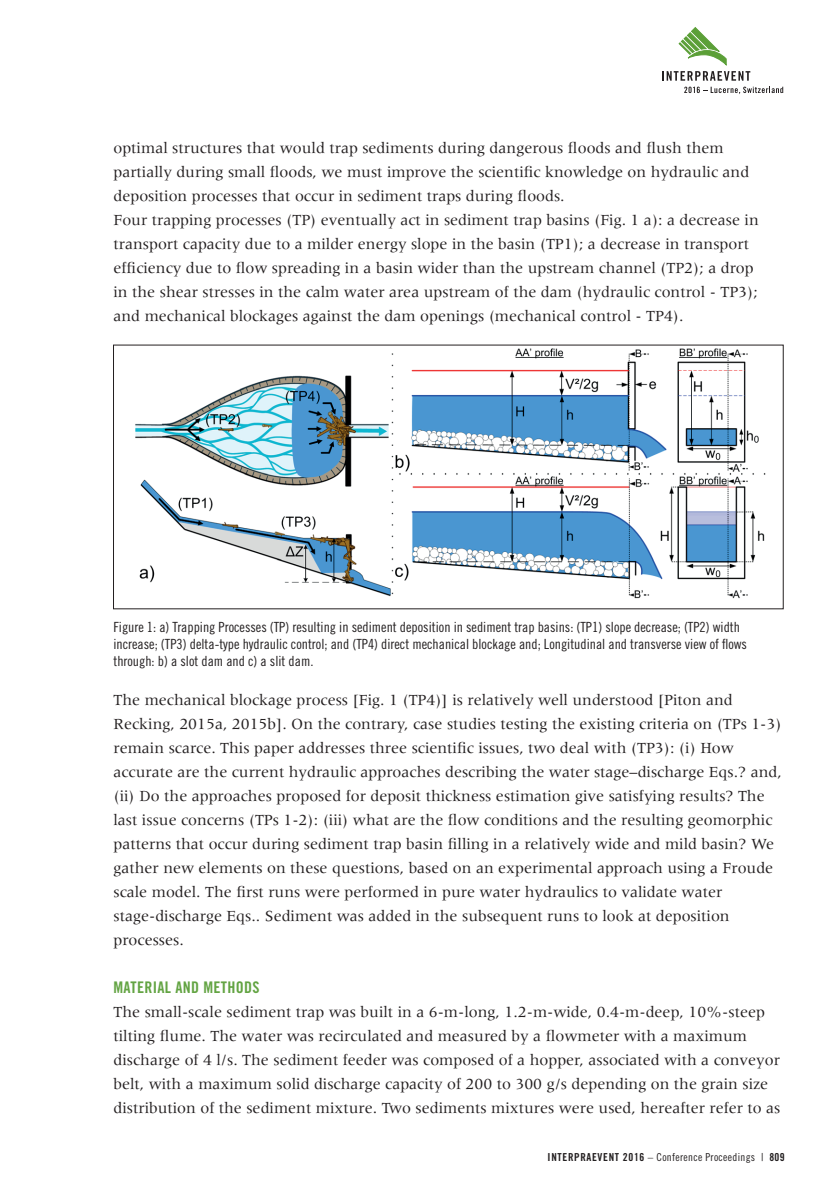
<style>
.page{position:relative;width:840px;height:1191px;background:#fff}
.page>*{position:absolute;margin:0;border:0;box-sizing:border-box;transform-origin:0 0}
.t1{font:16px/24px "Meridien LT Std";color:#231f20}
.t2{font:16px "Trade Gothic LT Std Bd Cn 20";letter-spacing:.02em;color:#63a443}
.t3{font:14px/17px "Trade Gothic LT Std Cn 18";color:#231f20}
.t4{font:11px "Trade Gothic LT Std Cn 18";letter-spacing:.03em;color:#231f20}
.s1{font-family:"Trade Gothic LT Std Bd Cn 20"}
</style>
<div class="page">
<svg style="left:662px;top:71px;width:88px;height:10px"></svg>
<svg style="left:684px;top:87px;width:98px;height:7px"></svg>
<svg style="left:678px;top:27px;width:48px;height:38px"></svg>
<img style="left:135px;top:348px;width:631px;height:251px">
<p class="t1" style="left:113px;top:135px;width:646px">optimal structures that would trap sediments during dangerous floods and flush them partially during small floods, we must improve the scientific knowledge on hydraulic and deposition processes that occur in sediment traps during floods.<br>Four trapping processes (TP) eventually act in sediment trap basins (Fig. 1 a): a decrease in transport capacity due to a milder energy slope in the basin (TP1); a decrease in transport efficiency due to flow spreading in a basin wider than the upstream channel (TP2); a drop in the shear stresses in the calm water area upstream of the dam (hydraulic control - TP3); and mechanical blockages against the dam openings (mechanical control - TP4).</p>
<p class="t3" style="left:113px;top:618px;width:634px">Figure 1: a) Trapping Processes (TP) resulting in sediment deposition in sediment trap basins: (TP1) slope decrease; (TP2) width increase; (TP3) delta-type hydraulic control; and (TP4) direct mechanical blockage and; Longitudinal and transverse view of flows through: b) a slot dam and c) a slit dam.</p>
<p class="t1" style="left:113px;top:687px;width:669px">The mechanical blockage process [Fig. 1 (TP4)] is relatively well understood [Piton and Recking, 2015a, 2015b]. On the contrary, case studies testing the existing criteria on (TPs 1-3) remain scarce. This paper addresses three scientific issues, two deal with (TP3): (i) How accurate are the current hydraulic approaches describing the water stage–discharge Eqs.? and, (ii) Do the approaches proposed for deposit thickness estimation give satisfying results? The last issue concerns (TPs 1-2): (iii) what are the flow conditions and the resulting geomorphic patterns that occur during sediment trap basin filling in a relatively wide and mild basin? We gather new elements on these questions, based on an experimental approach using a Froude scale model. The first runs were performed in pure water hydraulics to validate water stage-discharge Eqs.. Sediment was added in the subsequent runs to look at deposition processes.</p>
<p class="t2" style="left:113px;top:977px;width:147px">MATERIAL AND METHODS</p>
<p class="t1" style="left:113px;top:999px;width:668px">The small-scale sediment trap was built in a 6-m-long, 1.2-m-wide, 0.4-m-deep, 10%-steep tilting flume. The water was recirculated and measured by a flowmeter with a maximum discharge of 4 l/s. The sediment feeder was composed of a hopper, associated with a conveyor belt, with a maximum solid discharge capacity of 200 to 300 g/s depending on the grain size distribution of the sediment mixture. Two sediments mixtures were used, hereafter refer to as</p>
<p class="t4" style="left:547px;top:1150px;width:238px"><span class="s1">INTERPRAEVENT 2016</span> – Conference Proceedings | <span class="s1">809</span></p>
</div>
